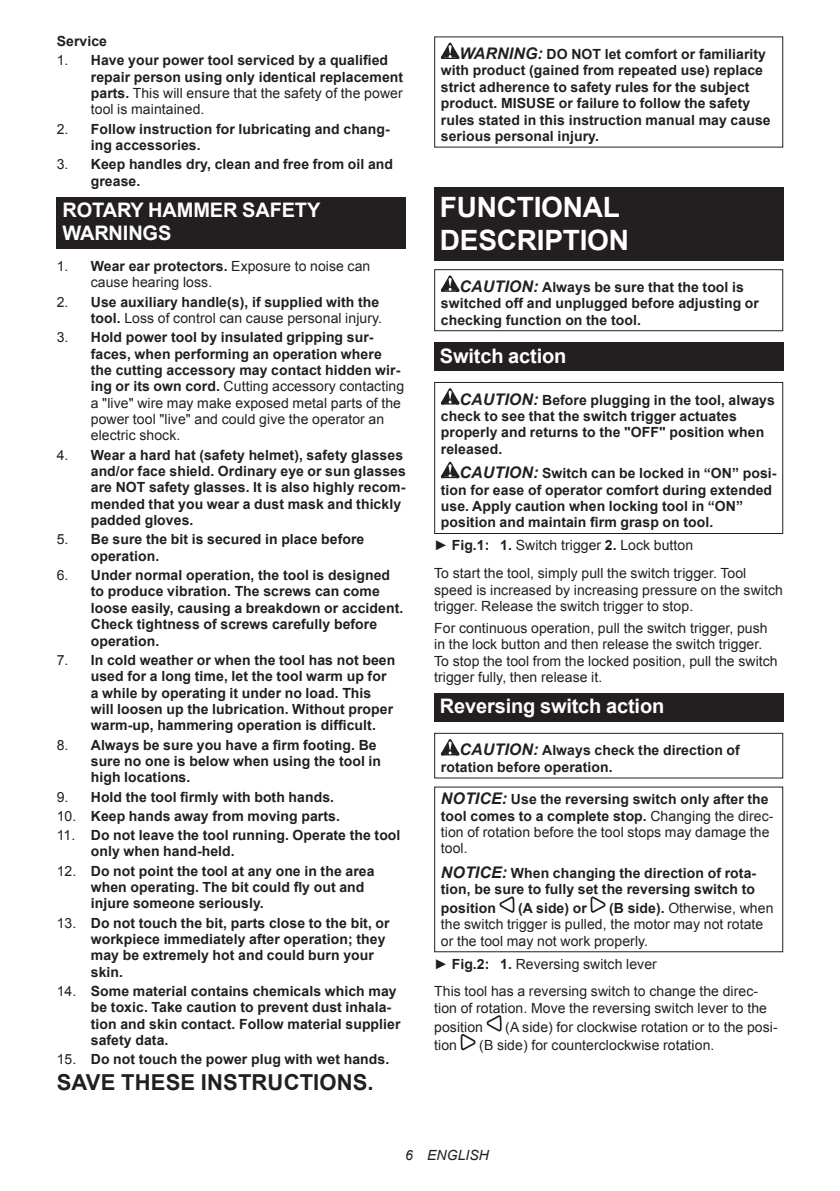
<style>
.page{position:relative;width:840px;height:1191px;background:#fff}
.page>*{position:absolute;margin:0;border:0;box-sizing:border-box;transform-origin:0 0}
.t1{font:700 28px/32.8px "Arial";letter-spacing:-.01em;color:#fff}
.t2{font:700 22px "Arial";letter-spacing:.005em;color:#231f20}
.t3{font:700 20px/23.4px "Arial";letter-spacing:-.01em;color:#fff}
.t4{font:700 14px/16.4px "Arial";letter-spacing:.005em;color:#231f20}
.t5{font:14px/16.4px "Arial";letter-spacing:.005em;color:#231f20}
.t6{font:italic 14px "Arial";letter-spacing:.005em;color:#231f20}
.s1{font-weight:400}
.s2{font-weight:700}
.s3{font-style:italic;font-size:16px}
.s4{font-weight:700;font-style:italic;font-size:16px}
</style>
<div class="page">
<div style="left:57px;top:197px;width:348px;height:52px;background:#231f20"></div>
<svg style="left:440px;top:43px;width:19px;height:16px"></svg>
<div style="left:434px;top:187px;width:348px;height:74px;background:#231f20"></div>
<svg style="left:440px;top:275px;width:19px;height:17px"></svg>
<div style="left:434px;top:269px;width:348px;height:62px;border:1px solid #231f20"></div>
<div style="left:434px;top:342px;width:348px;height:29px;background:#231f20"></div>
<svg style="left:440px;top:388px;width:19px;height:16px"></svg>
<svg style="left:440px;top:462px;width:19px;height:16px"></svg>
<div style="left:434px;top:382px;width:348px;height:152px;border:1px solid #231f20"></div>
<div style="left:434px;top:693px;width:348px;height:29px;background:#231f20"></div>
<svg style="left:440px;top:739px;width:19px;height:16px"></svg>
<div style="left:434px;top:733px;width:348px;height:45px;border:1px solid #231f20"></div>
<svg style="left:499px;top:896px;width:15px;height:16px"></svg>
<svg style="left:590px;top:896px;width:15px;height:16px"></svg>
<svg style="left:486px;top:1015px;width:15px;height:16px"></svg>
<svg style="left:460px;top:1034px;width:15px;height:16px"></svg>
<p class="t4" style="left:57px;top:33px;width:52px">Service</p>
<p class="t4" style="left:91px;top:53px;width:314px;text-indent:-34px"><span class="s1">1.</span> Have your power tool serviced by a qualified repair person using only identical replacement parts. <span class="s1">This will ensure that the safety of the power tool is maintained.</span></p>
<p class="t4" style="left:91px;top:121px;width:300px;text-indent:-34px"><span class="s1">2.</span> Follow instruction for lubricating and chang&shy;ing accessories.</p>
<p class="t4" style="left:91px;top:156px;width:304px;text-indent:-34px"><span class="s1">3.</span> Keep handles dry, clean and free from oil and grease.</p>
<h3 class="t3" style="left:62px;top:199px;width:259px">ROTARY HAMMER SAFETY<br>WARNINGS</h3>
<p class="t5" style="left:91px;top:258px;width:281px;text-indent:-34px">1. <span class="s2">Wear ear protectors.</span> Exposure to noise can cause hearing loss.</p>
<p class="t4" style="left:57px;top:294px;width:327px;text-align:right"><span class="s1">2.</span> Use auxiliary handle(s), if supplied with the tool. <span class="s1">Loss of control can cause personal injury.</span></p>
<p class="t4" style="left:91px;top:329px;width:315px;text-indent:-34px"><span class="s1">3.</span> Hold power tool by insulated gripping sur&shy;faces, when performing an operation where the cutting accessory may contact hidden wir&shy;ing or its own cord. <span class="s1">Cutting accessory contacting a "live" wire may make exposed metal parts of the power tool "live" and could give the operator an electric shock.</span></p>
<p class="t4" style="left:91px;top:447px;width:316px;text-indent:-34px"><span class="s1">4.</span> Wear a hard hat (safety helmet), safety glasses and/or face shield. Ordinary eye or sun glasses are NOT safety glasses. It is also highly recom&shy;mended that you wear a dust mask and thickly padded gloves.</p>
<p class="t4" style="left:91px;top:532px;width:275px;text-indent:-34px"><span class="s1">5.</span> Be sure the bit is secured in place before operation.</p>
<p class="t4" style="left:91px;top:567px;width:314px;text-indent:-34px"><span class="s1">6.</span> Under normal operation, the tool is designed to produce vibration. The screws can come loose easily, causing a breakdown or accident.<br>Check tightness of screws carefully before operation.</p>
<p class="t4" style="left:91px;top:652px;width:306px;text-indent:-34px"><span class="s1">7.</span> In cold weather or when the tool has not been used for a long time, let the tool warm up for a while by operating it under no load. This will loosen up the lubrication. Without proper warm-up, hammering operation is difficult.</p>
<p class="t4" style="left:91px;top:737px;width:291px;text-indent:-34px"><span class="s1">8.</span> Always be sure you have a firm footing. Be sure no one is below when using the tool in high locations.</p>
<p class="t4" style="left:57px;top:789px;width:279px"><span class="s1">9.</span> Hold the tool firmly with both hands.</p>
<p class="t4" style="left:57px;top:808px;width:284px"><span class="s1">10.</span> Keep hands away from moving parts.</p>
<p class="t4" style="left:91px;top:827px;width:311px;text-indent:-34px"><span class="s1">11.</span> Do not leave the tool running. Operate the tool only when hand-held.</p>
<p class="t4" style="left:91px;top:863px;width:285px;text-indent:-34px"><span class="s1">12.</span> Do not point the tool at any one in the area when operating. The bit could fly out and injure someone seriously.</p>
<p class="t4" style="left:91px;top:915px;width:300px;text-indent:-34px"><span class="s1">13.</span> Do not touch the bit, parts close to the bit, or workpiece immediately after operation; they may be extremely hot and could burn your skin.</p>
<p class="t4" style="left:91px;top:983px;width:311px;text-indent:-34px"><span class="s1">14.</span> Some material contains chemicals which may be toxic. Take caution to prevent dust inhala&shy;tion and skin contact. Follow material supplier safety data.</p>
<p class="t4" style="left:57px;top:1051px;width:334px"><span class="s1">15.</span> Do not touch the power plug with wet hands.</p>
<h2 class="t2" style="left:57px;top:1067px;width:318px">SAVE THESE INSTRUCTIONS.</h2>
<p class="t4" style="left:440px;top:46px;width:331px;text-indent:19px"><span class="s3">WARNING:</span> DO NOT let comfort or familiarity with product (gained from repeated use) replace strict adherence to safety rules for the subject product. MISUSE or failure to follow the safety rules stated in this instruction manual may cause serious personal injury.</p>
<h1 class="t1" style="left:439px;top:192px;width:191px">FUNCTIONAL<br>DESCRIPTION</h1>
<p class="t4" style="left:440px;top:279px;width:319px;text-indent:19px"><span class="s3">CAUTION:</span> Always be sure that the tool is switched off and unplugged before adjusting or checking function on the tool.</p>
<h3 class="t3" style="left:439px;top:344px;width:128px">Switch action</h3>
<p class="t4" style="left:440px;top:392px;width:335px;text-indent:19px"><span class="s3">CAUTION:</span> Before plugging in the tool, always check to see that the switch trigger actuates properly and returns to the "OFF" position when released.</p>
<p class="t4" style="left:440px;top:465px;width:337px;text-indent:19px"><span class="s3">CAUTION:</span> Switch can be locked in “ON” posi&shy;tion for ease of operator comfort during extended use. Apply caution when locking tool in “ON” position and maintain firm grasp on tool.</p>
<p class="t5" style="left:434px;top:532px;width:313px;line-height:27.8px">► <span class="s2">Fig.1: 1.</span> Switch trigger <span class="s2">2.</span> Lock button<br>To start the tool, simply pull the switch trigger. Tool</p>
<p class="t5" style="left:434px;top:581px;width:350px">speed is increased by increasing pressure on the switch trigger. Release the switch trigger to stop.</p>
<p class="t5" style="left:434px;top:620px;width:345px">For continuous operation, pull the switch trigger, push in the lock button and then release the switch trigger.<br>To stop the tool from the locked position, pull the switch trigger fully, then release it.</p>
<h3 class="t3" style="left:439px;top:695px;width:226px">Reversing switch action</h3>
<p class="t4" style="left:440px;top:742px;width:300px;text-indent:19px"><span class="s3">CAUTION:</span> Always check the direction of rotation before operation.</p>
<p class="t5" style="left:440px;top:791px;width:334px"><span class="s4">NOTICE:</span> <span class="s2">Use the reversing switch only after the tool comes to a complete stop.</span> Changing the direc&shy;tion of rotation before the tool stops may damage the tool.</p>
<p class="t4" style="left:440px;top:865px;width:317px"><span class="s3">NOTICE:</span> When changing the direction of rota&shy;tion, be sure to fully set the reversing switch to</p>
<p class="t4" style="left:440px;top:900px;width:56px">position</p>
<p class="t4" style="left:518px;top:900px;width:70px">(A side) or</p>
<p class="t5" style="left:440px;top:900px;width:334px;text-indent:168px"><span class="s2">(B side).</span> Otherwise, when the switch trigger is pulled, the motor may not rotate or the tool may not work properly.</p>
<p class="t5" style="left:434px;top:950px;width:325px;line-height:27.8px">► <span class="s2">Fig.2: 1.</span> Reversing switch lever<br>This tool has a reversing switch to change the direc-</p>
<p class="t5" style="left:434px;top:998px;width:334px;line-height:18.8px">tion of rotation. Move the reversing switch lever to the position</p>
<p class="t5" style="left:505px;top:1018px;width:274px">(A side) for clockwise rotation or to the posi-</p>
<p class="t5" style="left:434px;top:1037px;width:24px">tion</p>
<p class="t5" style="left:479px;top:1037px;width:236px">(B side) for counterclockwise rotation.</p>
<p class="t6" style="left:405px;top:1146px;width:85px">6 ENGLISH</p>
</div>
